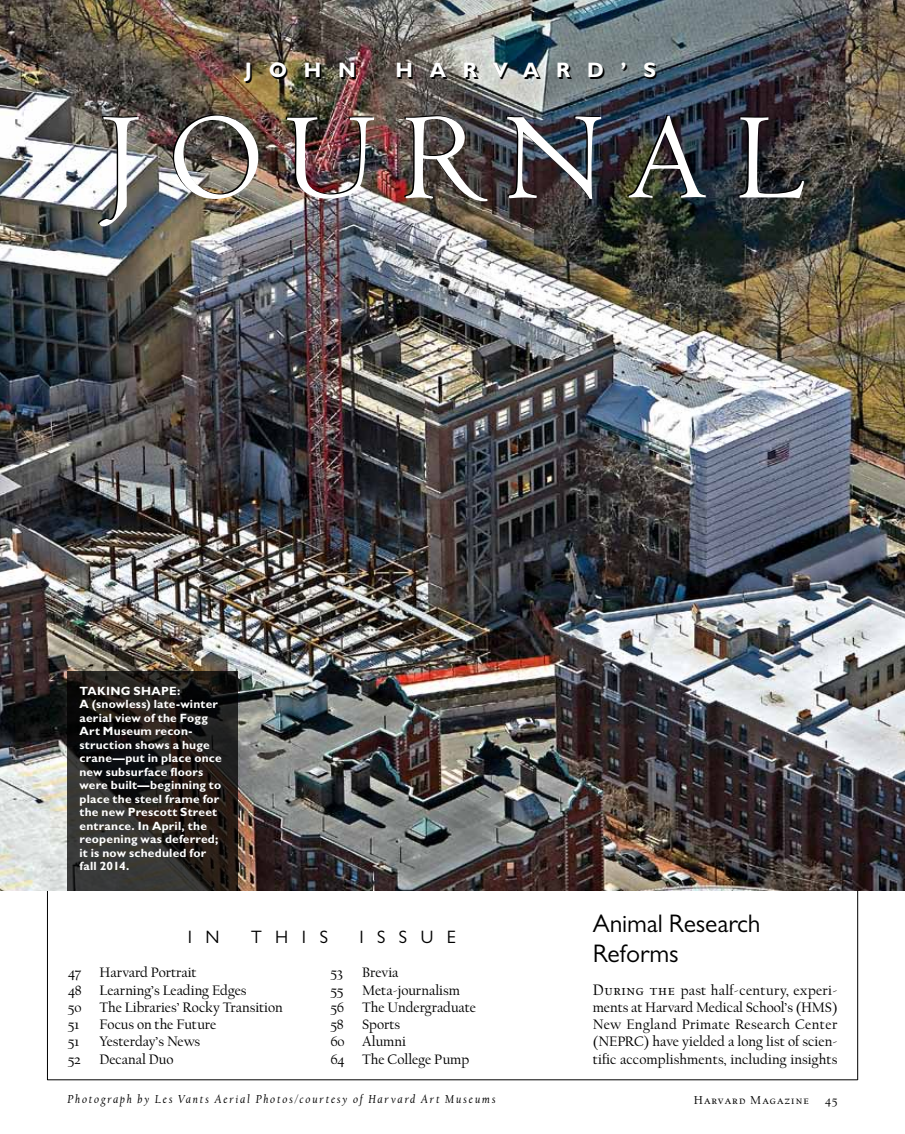
<style>
.page{position:relative;width:905px;height:1134px;background:#fff}
.page>*{position:absolute;margin:0;border:0;box-sizing:border-box;transform-origin:0 0}
.t1{font:127.5px "Centaur MT Std";letter-spacing:.2em;color:#fff}
.t2{font:25.5px/30px "Gill Sans MT Std";letter-spacing:-.005em;color:#000}
.t3{font:700 21px "Gill Sans Std";letter-spacing:.8em;color:#fff}
.t4{font:18px "Gill Sans MT Std";letter-spacing:.75em;color:#000}
.t5{font:14.25px/17.2px "Cal Harvard";letter-spacing:-.005em;color:#000}
.t6{font:700 12px/13.5px "Gill Sans Std";letter-spacing:.02em;color:#fff}
.t7{font:italic 12px "Cal Harvard";letter-spacing:.15em;color:#000}
.t8{font:12px "Cal Harvard";letter-spacing:.1em;color:#000}
.s1{font-size:15.75px}
</style>
<div class="page">
<img style="left:0;top:0;width:904px;height:891px">
<svg style="left:67px;top:671px;width:171px;height:220px;background:#23201d"></svg>
<hr style="left:47px;top:1080px;width:810px;height:1px;background:#000">
<hr style="left:857px;top:891px;width:1px;height:189px;background:#000">
<hr style="left:47px;top:891px;width:1px;height:189px;background:#000">
<h3 class="t3" style="left:245px;top:58px;width:112px">John</h3>
<h3 class="t3" style="left:395px;top:58px;width:262px">H arvard’s</h3>
<h1 class="t1" style="left:102px;top:89px;width:706px">JOURNAL</h1>
<p class="t6" style="left:79px;top:684px;width:144px">Taking shape:<br>A (snowless) late-winter aerial view of the Fogg<br>Art Museum recon&shy;struction shows a huge crane—put in place once new subsurface floors were built—beginning to place the steel frame for the new Prescott Street entrance. I n April, the reopening was deferred; it is now scheduled for fall 2014.</p>
<p class="t4" style="left:188px;top:926px;width:33px">I n</p>
<p class="t4" style="left:251px;top:926px;width:78px">thi s</p>
<p class="t4" style="left:359px;top:926px;width:98px">Issue</p>
<p class="t5" style="left:68px;top:965px;width:14px">47</p>
<p class="t5" style="left:100px;top:965px;width:98px">Harvard Portrait</p>
<p class="t5" style="left:68px;top:982px;width:15px">48</p>
<p class="t5" style="left:100px;top:982px;width:148px">Learning’s Leading Edges</p>
<p class="t5" style="left:68px;top:999px;width:15px">50</p>
<p class="t5" style="left:100px;top:999px;width:185px">The Libraries’ Rocky Transition</p>
<p class="t5" style="left:68px;top:1017px;width:13px">51</p>
<p class="t5" style="left:100px;top:1017px;width:118px">Focus on the Future</p>
<p class="t5" style="left:68px;top:1034px;width:13px">51</p>
<p class="t5" style="left:100px;top:1034px;width:102px">Yesterday’s News</p>
<p class="t5" style="left:68px;top:1051px;width:14px">52</p>
<p class="t5" style="left:100px;top:1051px;width:75px">Decanal Duo</p>
<p class="t5" style="left:331px;top:965px;width:14px">53</p>
<p class="t5" style="left:362px;top:965px;width:38px">Brevia</p>
<p class="t5" style="left:331px;top:982px;width:14px">55</p>
<p class="t5" style="left:362px;top:982px;width:96px">Meta-journalism</p>
<p class="t5" style="left:331px;top:999px;width:15px">56</p>
<p class="t5" style="left:362px;top:999px;width:115px">The Undergraduate</p>
<p class="t5" style="left:331px;top:1017px;width:14px">58</p>
<p class="t5" style="left:331px;top:1017px;width:138px;text-indent:32px">Sports<br>60 Alumni<br>64 The College Pump</p>
<h2 class="t2" style="left:592px;top:908px;width:169px">Animal Research<br>Reforms</h2>
<p class="t5" style="left:592px;top:982px;width:246px;text-align:justify"><span class="s1">During the</span> past half-century, experi&shy;ments at Harvard Medical School’s (HMS)<br>New England Primate Research Center (NEPRC) have yielded a long list of scien&shy;tific accomplishments, including insights</p>
<p class="t7" style="left:68px;top:1093px;width:429px">Photograph by Les Vants Aerial Photos/courtesy of Harvard Art Museums</p>
<p class="t8" style="left:693px;top:1094px;width:116px">Harvard Magazine</p>
<p class="t8" style="left:825px;top:1094px;width:14px">45</p>
</div>
